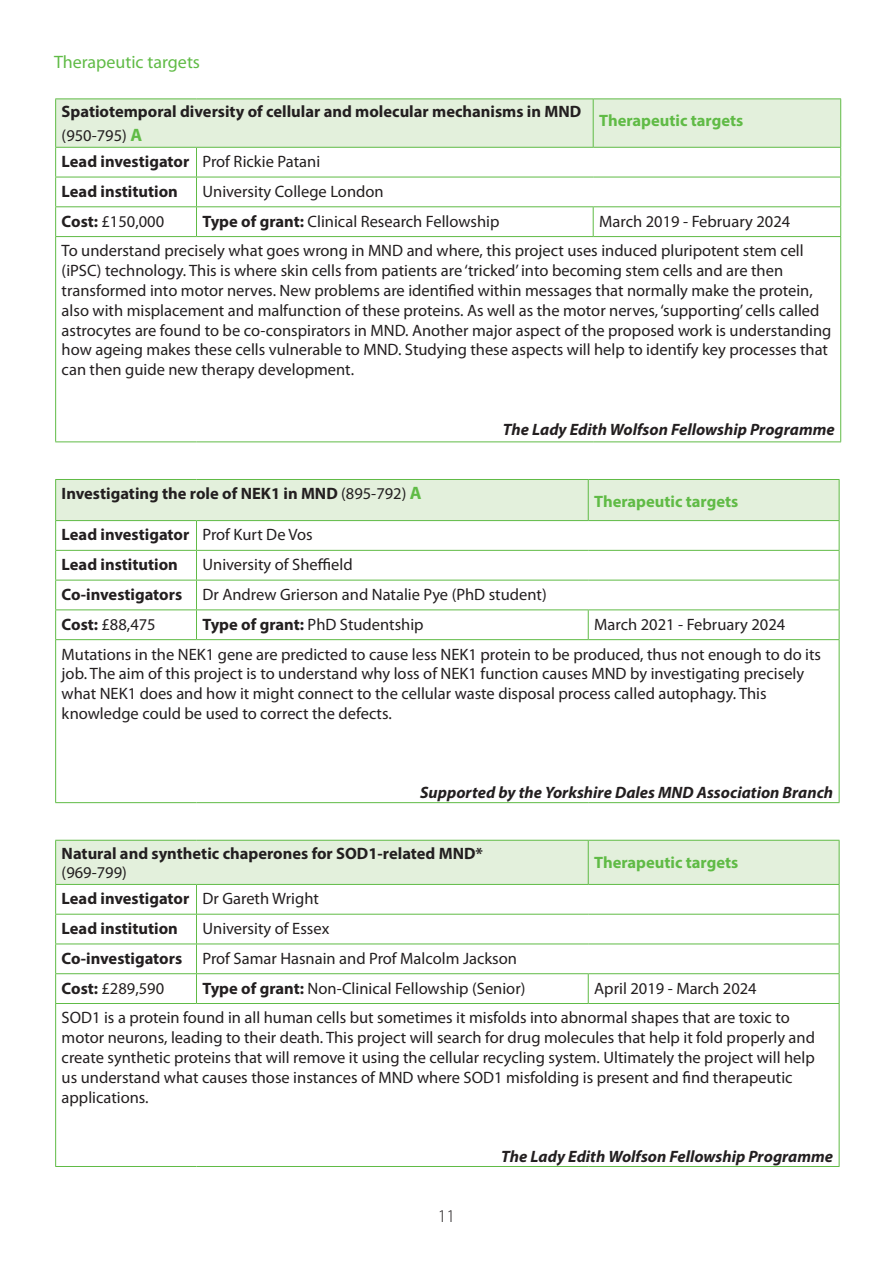
<style>
.page{position:relative;width:893px;height:1263px;background:#fff}
.page>*{position:absolute;margin:0;border:0;box-sizing:border-box;transform-origin:0 0}
.t1{font:18px "Myriad Pro";color:#60bb46}
.t2{font:300 18px "Myriad Pro";color:#231f20}
.t3{font:16.5px/19.8px "Myriad Pro";color:#231f20}
.t4{font:700 16.5px "Myriad Pro";color:#231f20}
.t5{font:italic 700 16.5px "Myriad Pro";color:#231f20}
.t6{font:700 16.5px "Myriad Pro";color:#60bb46}
.s1{font-weight:700;font-size:18px;color:#60bb46}
.s2{font-weight:700}
.s3{font-weight:400}
.s4{font-size:18px;color:#60bb46}
</style>
<div class="page">
<svg style="left:55px;top:99px;width:786px;height:137px"></svg>
<hr style="left:55px;top:236px;width:141px;height:1px;background:#60bb46">
<hr style="left:55px;top:237px;width:1px;height:204px;background:#60bb46">
<hr style="left:196px;top:236px;width:397px;height:1px;background:#60bb46">
<hr style="left:593px;top:236px;width:248px;height:1px;background:#60bb46">
<hr style="left:840px;top:237px;width:1px;height:204px;background:#60bb46">
<hr style="left:55px;top:441px;width:141px;height:1px;background:#60bb46">
<hr style="left:196px;top:441px;width:397px;height:1px;background:#60bb46">
<hr style="left:593px;top:441px;width:248px;height:1px;background:#60bb46">
<svg style="left:55px;top:479px;width:785px;height:160px"></svg>
<hr style="left:55px;top:639px;width:141px;height:1px;background:#60bb46">
<hr style="left:55px;top:640px;width:1px;height:162px;background:#60bb46">
<hr style="left:196px;top:639px;width:392px;height:1px;background:#60bb46">
<hr style="left:588px;top:639px;width:251px;height:1px;background:#60bb46">
<hr style="left:839px;top:640px;width:1px;height:162px;background:#60bb46">
<hr style="left:55px;top:802px;width:141px;height:1px;background:#60bb46">
<hr style="left:196px;top:802px;width:392px;height:1px;background:#60bb46">
<hr style="left:588px;top:802px;width:251px;height:1px;background:#60bb46">
<svg style="left:55px;top:840px;width:785px;height:163px"></svg>
<hr style="left:55px;top:1003px;width:141px;height:1px;background:#60bb46">
<hr style="left:55px;top:1004px;width:1px;height:162px;background:#60bb46">
<hr style="left:196px;top:1003px;width:392px;height:1px;background:#60bb46">
<hr style="left:588px;top:1003px;width:251px;height:1px;background:#60bb46">
<hr style="left:839px;top:1004px;width:1px;height:162px;background:#60bb46">
<hr style="left:55px;top:1166px;width:141px;height:1px;background:#60bb46">
<hr style="left:196px;top:1166px;width:392px;height:1px;background:#60bb46">
<hr style="left:588px;top:1166px;width:251px;height:1px;background:#60bb46">
<p class="t1" style="left:54px;top:50px;width:148px">Therapeutic targets</p>
<p class="t4" style="left:62px;top:101px;width:521px">Spatiotemporal diversity of cellular and molecular mechanisms in MND</p>
<p class="t3" style="left:62px;top:126px;width:82px">(950-795) <span class="s1">A</span></p>
<p class="t6" style="left:599px;top:110px;width:146px">Therapeutic targets</p>
<p class="t4" style="left:62px;top:151px;width:129px">Lead investigator</p>
<p class="t3" style="left:202px;top:151px;width:119px">Prof Rickie Patani</p>
<p class="t4" style="left:62px;top:181px;width:118px">Lead institution</p>
<p class="t3" style="left:202px;top:181px;width:183px">University College London</p>
<p class="t3" style="left:62px;top:211px;width:104px"><span class="s2">Cost:</span> £150,000</p>
<p class="t3" style="left:202px;top:211px;width:298px"><span class="s2">Type of grant:</span> Clinical Research Fellowship</p>
<p class="t3" style="left:599px;top:211px;width:193px">March 2019 - February 2024</p>
<p class="t3" style="left:62px;top:241px;width:771px">To understand precisely what goes wrong in MND and where, this project uses induced pluripotent stem cell (iPSC) technology. This is where skin cells from patients are ‘tricked’ into becoming stem cells and are then transformed into motor nerves. New problems are identified within messages that normally make the protein, also with misplacement and malfunction of these proteins. As well as the motor nerves, ‘supporting’ cells called astrocytes are found to be co-conspirators in MND. Another major aspect of the proposed work is understanding how ageing makes these cells vulnerable to MND. Studying these aspects will help to identify key processes that can then guide new therapy development.</p>
<p class="t4" style="left:62px;top:483px;width:362px">Investigating the role of NEK1 in MND <span class="s3">(895-792)</span> <span class="s4">A</span></p>
<p class="t5" style="left:503px;top:418px;width:333px">The Lady Edith Wolfson Fellowship Programme</p>
<p class="t6" style="left:594px;top:490px;width:146px">Therapeutic targets</p>
<p class="t4" style="left:62px;top:524px;width:129px">Lead investigator</p>
<p class="t3" style="left:202px;top:525px;width:112px">Prof Kurt De Vos</p>
<p class="t4" style="left:62px;top:554px;width:118px">Lead institution</p>
<p class="t3" style="left:202px;top:554px;width:152px">University of Sheffield</p>
<p class="t4" style="left:62px;top:584px;width:122px">Co-investigators</p>
<p class="t3" style="left:202px;top:584px;width:346px">Dr Andrew Grierson and Natalie Pye (PhD student)</p>
<p class="t3" style="left:62px;top:614px;width:96px"><span class="s2">Cost:</span> £88,475</p>
<p class="t3" style="left:202px;top:614px;width:223px"><span class="s2">Type of grant:</span> PhD Studentship</p>
<p class="t3" style="left:594px;top:614px;width:193px">March 2021 - February 2024</p>
<p class="t3" style="left:62px;top:644px;width:761px">Mutations in the NEK1 gene are predicted to cause less NEK1 protein to be produced, thus not enough to do its job. The aim of this project is to understand why loss of NEK1 function causes MND by investigating precisely what NEK1 does and how it might connect to the cellular waste disposal process called autophagy. This</p>
<p class="t3" style="left:62px;top:703px;width:332px">knowledge could be used to correct the defects.</p>
<p class="t5" style="left:420px;top:782px;width:414px">Supported by the Yorkshire Dales MND Association Branch</p>
<p class="t4" style="left:62px;top:842px;width:423px">Natural and synthetic chaperones for SOD1-related MND*</p>
<p class="t3" style="left:62px;top:863px;width:67px">(969-799)</p>
<p class="t6" style="left:594px;top:851px;width:146px">Therapeutic targets</p>
<p class="t4" style="left:62px;top:888px;width:129px">Lead investigator</p>
<p class="t3" style="left:202px;top:888px;width:118px">Dr Gareth Wright</p>
<p class="t4" style="left:62px;top:918px;width:118px">Lead institution</p>
<p class="t3" style="left:202px;top:918px;width:128px">University of Essex</p>
<p class="t4" style="left:62px;top:947px;width:122px">Co-investigators</p>
<p class="t3" style="left:202px;top:948px;width:316px">Prof Samar Hasnain and Prof Malcolm Jackson</p>
<p class="t3" style="left:62px;top:978px;width:104px"><span class="s2">Cost:</span> £289,590</p>
<p class="t3" style="left:202px;top:978px;width:324px"><span class="s2">Type of grant:</span> Non-Clinical Fellowship (Senior)</p>
<p class="t3" style="left:594px;top:978px;width:164px">April 2019 - March 2024</p>
<p class="t3" style="left:62px;top:1008px;width:755px">SOD1 is a protein found in all human cells but sometimes it misfolds into abnormal shapes that are toxic to motor neurons, leading to their death. This project will search for drug molecules that help it fold properly and create synthetic proteins that will remove it using the cellular recycling system. Ultimately the project will help us understand what causes those instances of MND where SOD1 misfolding is present and find therapeutic applications.</p>
<p class="t2" style="left:438px;top:1206px;width:19px">11</p>
<p class="t5" style="left:501px;top:1146px;width:333px">The Lady Edith Wolfson Fellowship Programme</p>
</div>
